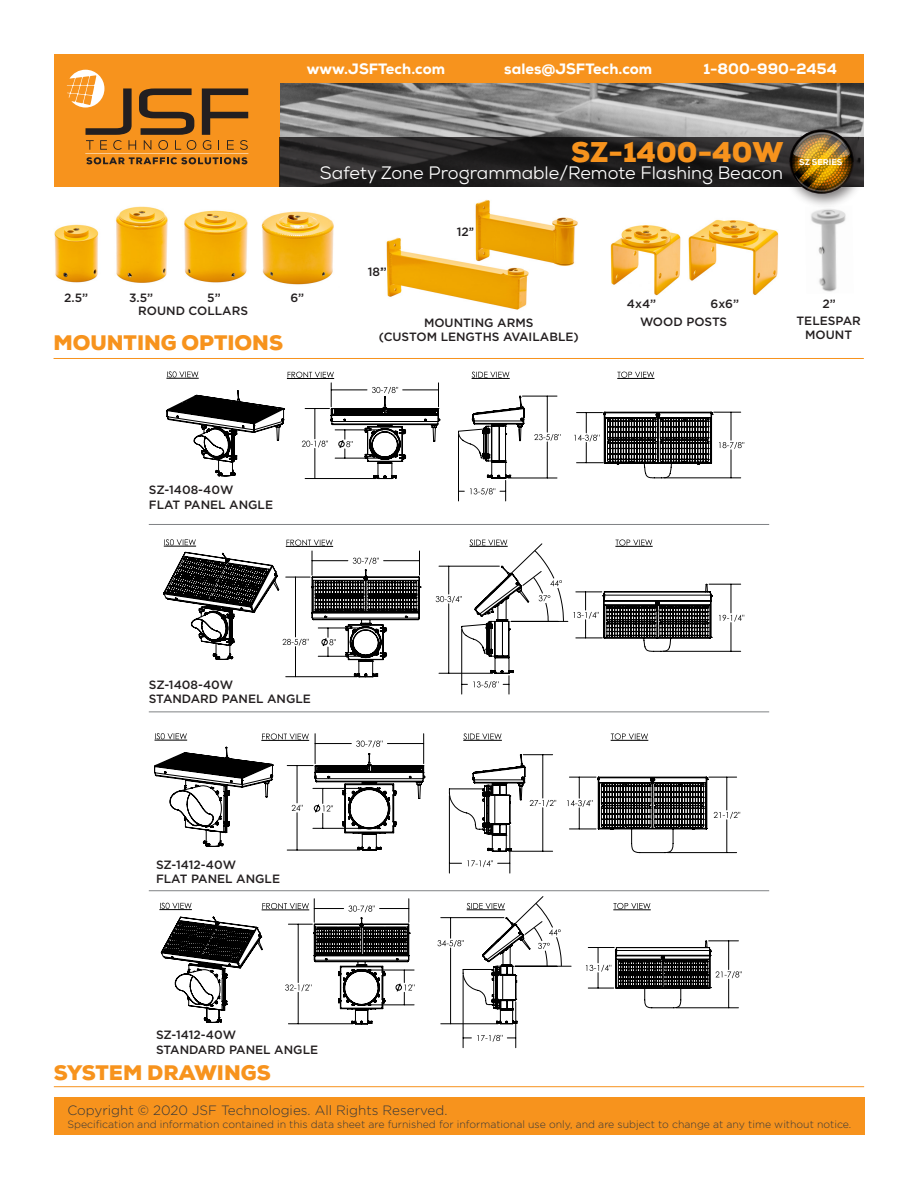
<style>
.page{position:relative;width:918px;height:1188px;background:#fff}
.page>*{position:absolute;margin:0;border:0;box-sizing:border-box;transform-origin:0 0}
.t1{font:900 28.5px "Nexa";color:#f7931d}
.t2{font:900 21px "Nexa";color:#f7931d}
.t3{font:18px "Nexa";color:#fff}
.t4{font:800 15px "Nexa";color:#fff}
.t5{font:300 13.5px "Gotham";color:#383839}
.t6{font:500 12px/14.4px "Gotham";color:#231f20}
.t7{font:300 10.5px "Gotham";color:#383839}
.t8{font:800 8.4px "Nexa";color:#fff}
</style>
<div class="page">
<hr style="left:709px;top:584px;width:32px;height:1px;background:#000">
<hr style="left:663px;top:651px;width:78px;height:1px;background:#000">
<svg style="left:719px;top:584px;width:25px;height:67px"></svg>
<svg style="left:285px;top:543px;width:284px;height:151px"></svg>
<svg style="left:573px;top:584px;width:139px;height:68px"></svg>
<svg style="left:163px;top:552px;width:257px;height:125px"></svg>
<svg style="left:164px;top:539px;width:32px;height:6px"></svg>
<hr style="left:164px;top:546px;width:32px;height:1px;background:#000">
<svg style="left:436px;top:539px;width:128px;height:135px"></svg>
<hr style="left:469px;top:546px;width:39px;height:1px;background:#000">
<svg style="left:287px;top:540px;width:46px;height:6px"></svg>
<hr style="left:286px;top:546px;width:47px;height:1px;background:#000">
<svg style="left:616px;top:539px;width:36px;height:7px"></svg>
<hr style="left:615px;top:546px;width:38px;height:1px;background:#000">
<img style="left:280px;top:83px;width:584px;height:54px">
<div style="left:54px;top:54px;width:226px;height:133px;background:#f7931d"></div>
<svg style="left:67px;top:70px;width:181px;height:94px"></svg>
<svg style="left:280px;top:137px;width:501px;height:50px;background:#242222"></svg>
<div style="left:280px;top:54px;width:584px;height:29px;background:#f7931d"></div>
<svg style="left:356px;top:741px;width:27px;height:6px"></svg>
<hr style="left:287px;top:850px;width:73px;height:1px;background:#000">
<hr style="left:315px;top:734px;width:1px;height:30px;background:#000">
<hr style="left:423px;top:734px;width:1px;height:30px;background:#000">
<hr style="left:315px;top:743px;width:36px;height:1px;background:#000">
<hr style="left:387px;top:743px;width:37px;height:1px;background:#000">
<hr style="left:449px;top:796px;width:1px;height:77px;background:#000">
<hr style="left:510px;top:826px;width:1px;height:47px;background:#000">
<svg style="left:449px;top:860px;width:61px;height:7px"></svg>
<svg style="left:287px;top:753px;width:137px;height:97px"></svg>
<svg style="left:567px;top:777px;width:173px;height:76px"></svg>
<svg style="left:449px;top:754px;width:107px;height:98px"></svg>
<svg style="left:154px;top:747px;width:119px;height:100px"></svg>
<svg style="left:155px;top:733px;width:32px;height:6px"></svg>
<hr style="left:155px;top:740px;width:32px;height:1px;background:#000">
<svg style="left:463px;top:733px;width:39px;height:7px"></svg>
<hr style="left:463px;top:740px;width:39px;height:1px;background:#000">
<svg style="left:262px;top:733px;width:47px;height:7px"></svg>
<hr style="left:261px;top:740px;width:48px;height:1px;background:#000">
<svg style="left:611px;top:733px;width:37px;height:7px"></svg>
<hr style="left:611px;top:740px;width:37px;height:1px;background:#000">
<hr style="left:676px;top:1008px;width:62px;height:1px;background:#000">
<svg style="left:288px;top:896px;width:327px;height:152px"></svg>
<svg style="left:586px;top:941px;width:156px;height:67px"></svg>
<hr style="left:159px;top:909px;width:33px;height:1px;background:#000">
<svg style="left:437px;top:903px;width:125px;height:121px"></svg>
<hr style="left:467px;top:909px;width:38px;height:1px;background:#000">
<svg style="left:160px;top:903px;width:255px;height:121px"></svg>
<hr style="left:262px;top:910px;width:47px;height:1px;background:#000">
<svg style="left:613px;top:903px;width:37px;height:6px"></svg>
<hr style="left:613px;top:909px;width:38px;height:1px;background:#000">
<hr style="left:54px;top:1086px;width:810px;height:1px;background:#f7931d">
<hr style="left:149px;top:890px;width:620px;height:1px;background:#808285">
<hr style="left:149px;top:712px;width:620px;height:1px;background:#808285">
<hr style="left:149px;top:524px;width:620px;height:1px;background:#808285">
<hr style="left:54px;top:358px;width:810px;height:1px;background:#f7931d">
<div style="left:54px;top:1097px;width:810px;height:38px;background:#f7931d"></div>
<img style="left:54px;top:224px;width:45px;height:59px">
<img style="left:116px;top:206px;width:52px;height:77px">
<img style="left:184px;top:210px;width:64px;height:73px">
<img style="left:261px;top:211px;width:73px;height:74px">
<img style="left:610px;top:225px;width:71px;height:71px">
<img style="left:688px;top:219px;width:91px;height:76px">
<img style="left:811px;top:209px;width:35px;height:83px">
<img style="left:475px;top:199px;width:103px;height:67px">
<img style="left:386px;top:234px;width:145px;height:76px">
<svg style="left:534px;top:434px;width:27px;height:7px"></svg>
<hr style="left:522px;top:396px;width:35px;height:1px;background:#000">
<hr style="left:508px;top:478px;width:49px;height:1px;background:#000">
<hr style="left:547px;top:396px;width:1px;height:36px;background:#000">
<hr style="left:547px;top:442px;width:1px;height:36px;background:#000">
<hr style="left:664px;top:478px;width:77px;height:1px;background:#000">
<svg style="left:458px;top:396px;width:66px;height:105px"></svg>
<svg style="left:574px;top:412px;width:170px;height:66px"></svg>
<hr style="left:166px;top:378px;width:33px;height:1px;background:#000">
<svg style="left:472px;top:372px;width:37px;height:6px"></svg>
<hr style="left:472px;top:378px;width:38px;height:1px;background:#000">
<svg style="left:167px;top:371px;width:272px;height:108px"></svg>
<hr style="left:287px;top:378px;width:47px;height:1px;background:#000">
<svg style="left:617px;top:372px;width:37px;height:6px"></svg>
<hr style="left:617px;top:378px;width:37px;height:1px;background:#000">
<div style="left:781px;top:124px;width:86px;height:85px;background:#231f20;opacity:.6"></div>
<img style="left:790px;top:130px;width:64px;height:64px">
<p class="t4" style="left:307px;top:59px;width:140px">www.JSFTech.com</p>
<p class="t4" style="left:504px;top:59px;width:149px">sales@JSFTech.com</p>
<p class="t4" style="left:703px;top:59px;width:135px">1-800-990-2454</p>
<h1 class="t1" style="left:571px;top:134px;width:213px">SZ-1400-40W</h1>
<h3 class="t3" style="left:320px;top:161px;width:465px">Safety Zone Programmable/Remote Flashing Beacon</h3>
<p class="t8" style="left:799px;top:157px;width:45px">SZ SERIES</p>
<p class="t6" style="left:64px;top:290px;width:26px">2.5”</p>
<p class="t6" style="left:129px;top:290px;width:26px">3.5”</p>
<p class="t6" style="left:207px;top:290px;width:15px">5”</p>
<p class="t6" style="left:290px;top:290px;width:15px">6”</p>
<p class="t6" style="left:138px;top:304px;width:111px">ROUND COLLARS</p>
<h2 class="t2" style="left:53px;top:330px;width:231px">MOUNTING OPTIONS</h2>
<p class="t6" style="left:368px;top:264px;width:20px">18”</p>
<p class="t6" style="left:457px;top:225px;width:20px">12”</p>
<p class="t6" style="left:710px;top:296px;width:30px">6x6”</p>
<p class="t6" style="left:797px;top:295px;width:66px;line-height:17.2px;text-align:center">2”<br>TELESPAR</p>
<p class="t6" style="left:805px;top:328px;width:48px">MOUNT</p>
<p class="t6" style="left:627px;top:296px;width:31px">4x4”</p>
<p class="t6" style="left:379px;top:315px;width:201px;text-align:center">MOUNTING ARMS<br>(CUSTOM LENGTHS AVAILABLE)</p>
<p class="t6" style="left:640px;top:314px;width:89px">WOOD POSTS</p>
<p class="t6" style="left:149px;top:483px;width:126px">SZ-1408-40W<br>FLAT PANEL ANGLE</p>
<p class="t6" style="left:149px;top:677px;width:164px">SZ-1408-40W<br>STANDARD PANEL ANGLE</p>
<p class="t6" style="left:156px;top:857px;width:126px">SZ-1412-40W<br>FLAT PANEL ANGLE</p>
<p class="t6" style="left:156px;top:1028px;width:164px">SZ-1412-40W<br>STANDARD PANEL ANGLE</p>
<h2 class="t2" style="left:54px;top:1059px;width:219px">SYSTEM DRAWINGS</h2>
<p class="t5" style="left:67px;top:1102px;width:382px">Copyright © 2020 JSF Technologies. All Rights Reserved.</p>
<p class="t7" style="left:67px;top:1117px;width:785px">Specification and information contained in this data sheet are furnished for informational use only, and are subject to change at any time without notice.</p>
</div>
